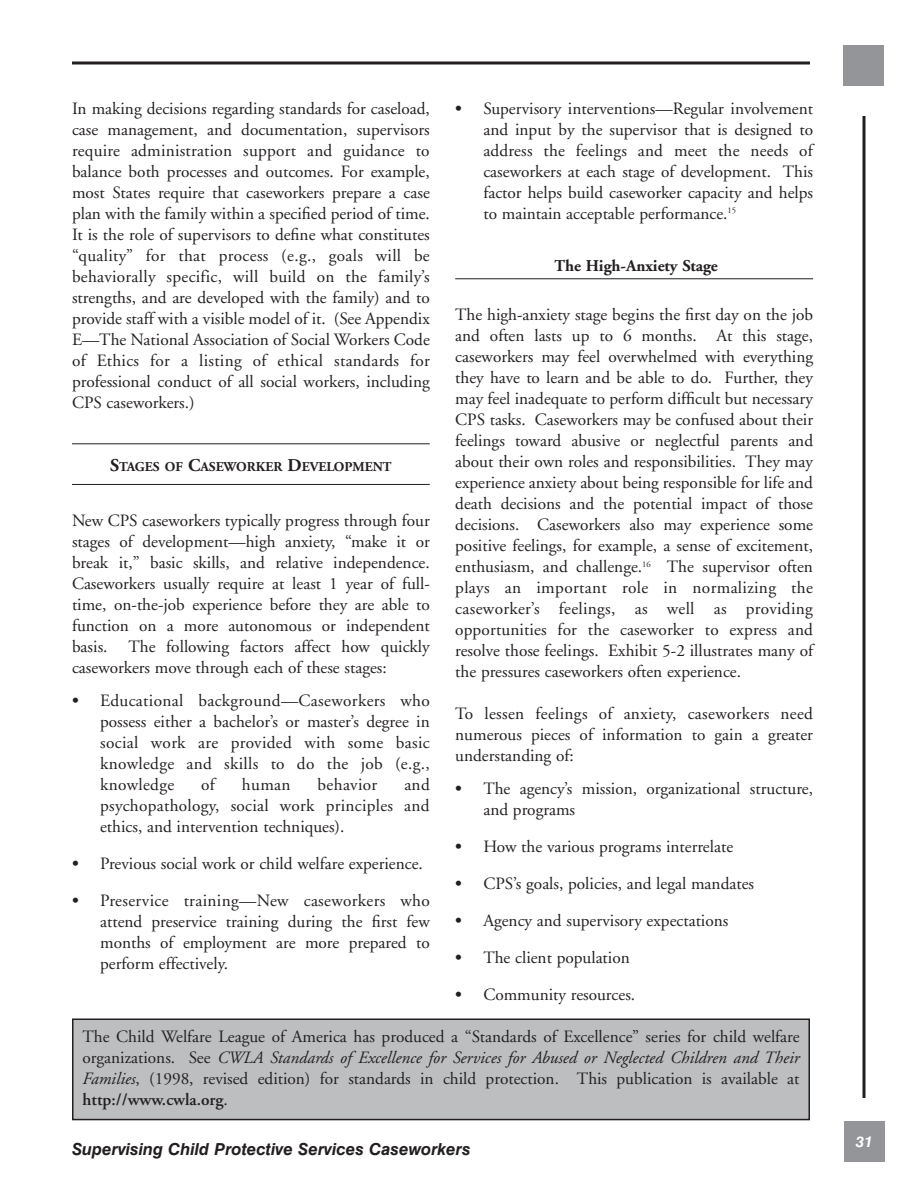
<style>
.page{position:relative;width:918px;height:1188px;background:#fff}
.page>*{position:absolute;margin:0;border:0;box-sizing:border-box;transform-origin:0 0}
.t1{font:17.25px/21px "Adobe Garamond";color:#231f20;text-align:justify}
.t2{font:17.25px "Adobe Garamond";letter-spacing:.02em;color:#231f20}
.t3{font:italic 700 16.5px "Swiss 721 BT";color:#231f20}
.t4{font:700 16.5px "Adobe Garamond";color:#231f20}
.t5{font:italic 700 15px "Swiss 721 BT";color:#fff}
.t6{font:700 13.5px "Adobe Garamond";color:#231f20}
.s1{font-size:18px}
.s2{font-weight:600}
.s3{font-style:italic}
</style>
<div class="page">
<div style="left:843px;top:45px;width:41px;height:41px;background:#939598"></div>
<div style="left:844px;top:1121px;width:41px;height:41px;background:#939598"></div>
<hr style="left:72px;top:62px;width:738px;height:2px;background:#231f20">
<hr style="left:863px;top:116px;width:3px;height:982px;background:#231f20">
<hr style="left:72px;top:443px;width:358px;height:1px;background:#231f20">
<hr style="left:72px;top:484px;width:358px;height:1px;background:#231f20">
<hr style="left:455px;top:278px;width:358px;height:1px;background:#231f20">
<div style="left:73px;top:1020px;width:736px;height:99px;background:#bcbec0"></div>
<div style="left:72px;top:1019px;width:738px;height:101px;border:2px solid #231f20"></div>
<p class="t1" style="left:72px;top:99px;width:359px">In making decisions regarding standards for caseload, case management, and documentation, supervisors require administration support and guidance to balance both processes and outcomes. For example, most States require that caseworkers prepare a case plan with the family within a specified period of time.<br>It is the role of supervisors to define what constitutes “quality” for that process (e.g., goals will be behaviorally specific, will build on the family’s strengths, and are developed with the family) and to provide staff with a visible model of it. (See Appendix E—The National Association of Social Workers Code of Ethics for a listing of ethical standards for professional conduct of all social workers, including CPS caseworkers.)</p>
<p class="t6" style="left:110px;top:461px;width:283px"><span class="s1">S</span>TAGES OF <span class="s1">C</span>ASEWORKER <span class="s1">D</span>EVELOPMENT</p>
<p class="t1" style="left:72px;top:512px;width:359px">New CPS caseworkers typically progress through four stages of development—high anxiety, “make it or break it,” basic skills, and relative independence.<br>Caseworkers usually require at least 1 year of full&shy;time, on-the-job experience before they are able to function on a more autonomous or independent basis. The following factors affect how quickly caseworkers move through each of these stages:</p>
<p class="t1" style="left:100px;top:691px;width:331px;text-indent:-28px"><span class="s2">•</span> Educational background—Caseworkers who possess either a bachelor’s or master’s degree in social work are provided with some basic knowledge and skills to do the job (e.g., knowledge</p>
<p class="t1" style="left:100px;top:775px;width:331px;text-indent:304px">and psychopathology, social work principles and ethics, and intervention techniques).</p>
<p class="t1" style="left:72px;top:854px;width:352px"><span class="s2">•</span> Previous social work or child welfare experience.</p>
<p class="t1" style="left:100px;top:891px;width:331px;text-indent:-28px"><span class="s2">•</span> Preservice training—New caseworkers who attend preservice training during the first few months of employment are more prepared to perform effectively.</p>
<p class="t1" style="left:201px;top:775px;width:15px">of</p>
<p class="t1" style="left:242px;top:775px;width:50px">human</p>
<p class="t2" style="left:318px;top:777px;width:61px">behavior</p>
<p class="t1" style="left:483px;top:99px;width:331px;text-indent:-28px"><span class="s2">•</span> Supervisory interventions—Regular involvement and input by the supervisor that is designed to address the feelings and meet the needs of caseworkers at each stage of development. This factor helps build caseworker capacity and helps to maintain acceptable performance.<sup>15</sup></p>
<p class="t4" style="left:555px;top:259px;width:165px">The High-Anxiety Stage</p>
<p class="t1" style="left:455px;top:306px;width:359px">The high-anxiety stage begins the first day on the job and often lasts up to 6 months. At this stage, caseworkers may feel overwhelmed with everything they have to learn and be able to do. Further, they may feel inadequate to perform difficult but necessary CPS tasks. Caseworkers may be confused about their feelings toward abusive or neglectful parents and about their own roles and responsibilities. They may experience anxiety about being responsible for life and death decisions and the potential impact of those decisions. Caseworkers also may experience some positive feelings, for example, a sense of excitement, enthusiasm, and challenge.<sup>16</sup> The supervisor often plays an important role in normalizing the caseworker’s feelings, as well as providing opportunities for the caseworker to express and resolve those feelings. Exhibit 5-2 illustrates many of the pressures caseworkers often experience.</p>
<p class="t1" style="left:455px;top:705px;width:359px">To lessen feelings of anxiety, caseworkers need numerous pieces of information to gain a greater understanding of:</p>
<p class="t1" style="left:483px;top:780px;width:331px;text-indent:-28px"><span class="s2">•</span> The agency’s mission, organizational structure, and programs</p>
<p class="t1" style="left:455px;top:838px;width:279px"><span class="s2">•</span> How the various programs interrelate</p>
<p class="t1" style="left:455px;top:875px;width:300px"><span class="s2">•</span> CPS’s goals, policies, and legal mandates</p>
<p class="t1" style="left:455px;top:912px;width:275px"><span class="s2">•</span> Agency and supervisory expectations</p>
<p class="t1" style="left:455px;top:949px;width:176px"><span class="s2">•</span> The client population</p>
<p class="t1" style="left:455px;top:986px;width:182px"><span class="s2">•</span> Community resources.</p>
<p class="t1" style="left:82px;top:1027px;width:719px">The Child Welfare League of America has produced a “Standards of Excellence” series for child welfare organizations. See <span class="s3">CWLA Standards of Excellence for Services for Abused or Neglected Children and Their Families</span>, (1998, revised edition) for standards in child protection. This publication is available at <span class="s2">http://www.cwla.org</span>.</p>
<p class="t3" style="left:72px;top:1143px;width:400px">Supervising Child Protective Services Caseworkers</p>
<p class="t5" style="left:856px;top:1136px;width:19px">31</p>
</div>
